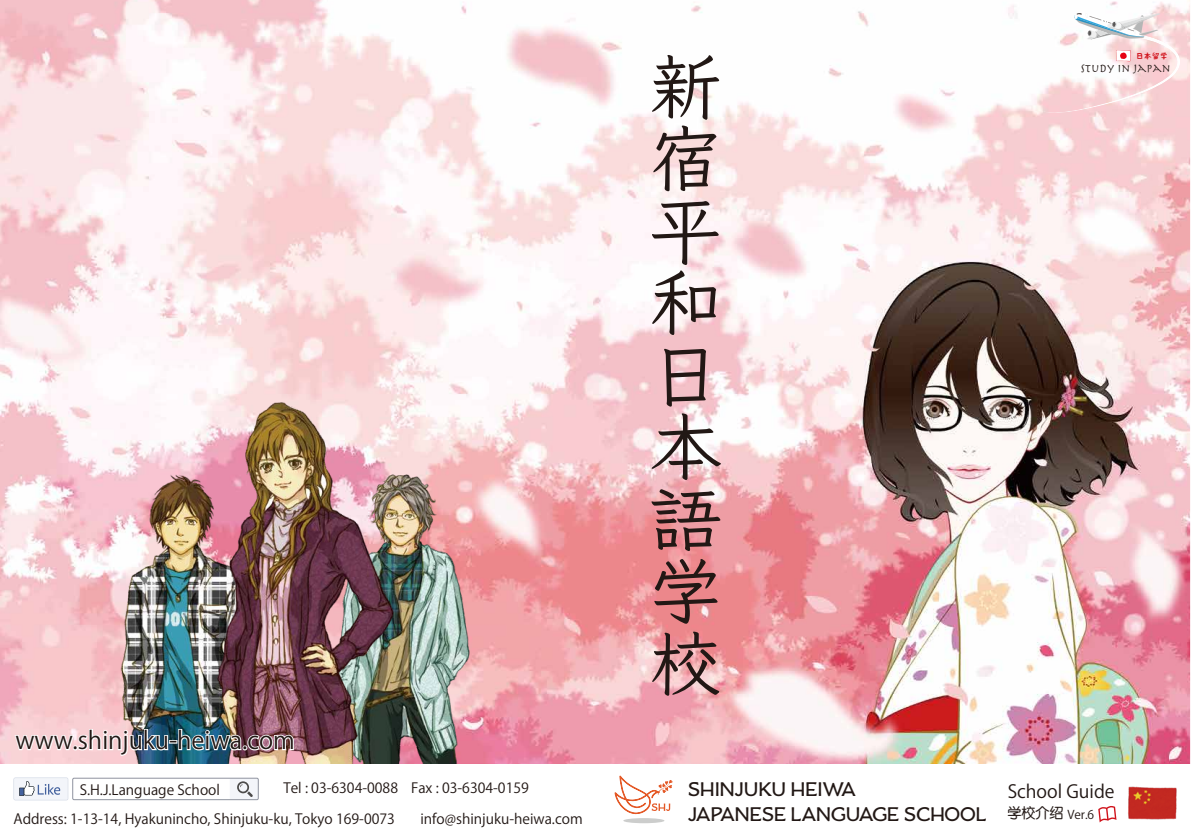
<style>
.page{position:relative;width:1191px;height:835px;background:#fff}
.page>*{position:absolute;margin:0;border:0;box-sizing:border-box;transform-origin:0 0}
.t1{font:600 72px/72px "Klee";color:#221815}
.t2{font:24px "Koz Go Pr 6 N";color:#221815}
.t3{font:21px "Boucherie Flared";color:#221815}
.t4{font:18px "Koz Go Pro";color:#221815}
.t5{font:14px "Koz Go Pr 6 N";color:#221815}
.t6{font:12px "Herculanum";color:#221815}
.t7{font:12px "Koz Go Pro";color:#221815}
.t8{font:8px "Rii Tegaki Fude";color:#d0121b}
.s1{font-family:"ST Yuanti SC Regular";font-size:14px}
</style>
<div class="page">
<img style="left:0;top:0;width:1190px;height:824px">
<h2 class="t2" style="left:15px;top:726px;width:281px">www.shinjuku-heiwa.com</h2>
<p class="t8" style="left:1135px;top:52px;width:33px">日本留学</p>
<h1 class="t1" style="left:649px;top:48px;width:73px">新宿平和日本語学校</h1>
<p class="t6" style="left:1080px;top:61px;width:92px">STUDY IN JAPAN</p>
<p class="t5" style="left:80px;top:781px;width:142px">S.H.J.Language School</p>
<p class="t5" style="left:283px;top:780px;width:247px">Tel : 03-6304-0088 Fax : 03-6304-0159</p>
<h3 class="t3" style="left:688px;top:776px;width:169px">SHINJUKU HEIWA</h3>
<p class="t5" style="left:13px;top:810px;width:383px">Address: 1-13-14, Hyakunincho, Shinjuku-ku, Tokyo 169-0073</p>
<p class="t5" style="left:420px;top:810px;width:164px">info@shinjuku-heiwa.com</p>
<h3 class="t3" style="left:688px;top:801px;width:299px">JAPANESE LANGUAGE SCHOOL</h3>
<p class="t4" style="left:1007px;top:779px;width:108px">School Guide</p>
<p class="t7" style="left:1007px;top:806px;width:88px"><span class="s1">学校介绍</span> Ver.6</p>
</div>
